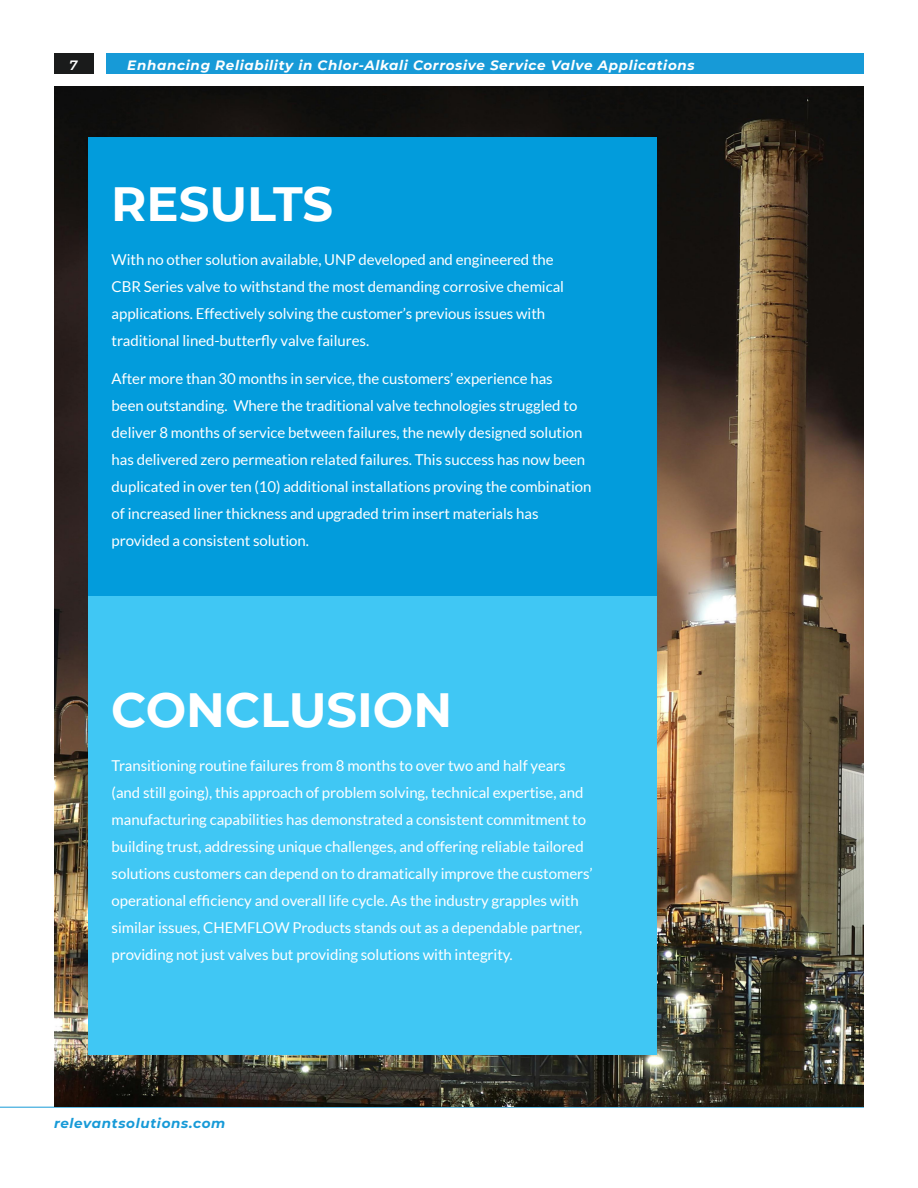
<style>
.page{position:relative;width:918px;height:1188px;background:#fff}
.page>*{position:absolute;margin:0;border:0;box-sizing:border-box;transform-origin:0 0}
.Page_Number{font:700 48px "Montserrat";color:#fff}
.t1{font:15px/27px "Lato";letter-spacing:-.005em;color:#fff}
.t2{font:italic 700 13.5px "Montserrat";letter-spacing:.05em;color:#fff}
.t3{font:italic 700 13.5px "Montserrat";letter-spacing:.05em;color:#179ad7}
.t4{font:italic 600 13.5px "Montserrat";color:#fff}
</style>
<div class="page">
<hr style="left:0;top:1107px;width:864px;height:1px;background:#179ad7">
<div style="left:106px;top:54px;width:758px;height:20px;background:#179ad7"></div>
<div style="left:54px;top:54px;width:40px;height:20px;background:#1a1b1b"></div>
<img style="left:54px;top:86px;width:810px;height:1021px">
<div style="left:88px;top:137px;width:568px;height:459px;background:#029cdc"></div>
<div style="left:88px;top:596px;width:568px;height:459px;background:#40c7f4"></div>
<p class="t4" style="left:69px;top:55px;width:10px">7</p>
<p class="t2" style="left:127px;top:55px;width:569px">Enhancing Reliability in Chlor-Alkali Corrosive Service Valve Applications</p>
<p class="Page_Number" style="left:111px;top:169px;width:223px">RESULTS</p>
<p class="t1" style="left:112px;top:246px;width:454px">With no other solution available, UNP developed and engineered the CBR Series valve to withstand the most demanding corrosive chemical applications. Effectively solving the customer’s previous issues with traditional lined-butterfly valve failures.</p>
<p class="t1" style="left:112px;top:364px;width:481px">After more than 30 months in service, the customers’ experience has<br>been outstanding. Where the traditional valve technologies struggled to deliver 8 months of service between failures, the newly designed solution has delivered zero permeation related failures. This success has now been duplicated in over ten (10) additional installations proving the combination of increased liner thickness and upgraded trim insert materials has provided a consistent solution.</p>
<p class="Page_Number" style="left:111px;top:675px;width:342px">CONCLUSION</p>
<p class="t1" style="left:112px;top:752px;width:483px">Transitioning routine failures from 8 months to over two and half years (and still going), this approach of problem solving, technical expertise, and manufacturing capabilities has demonstrated a consistent commitment to building trust, addressing unique challenges, and offering reliable tailored solutions customers can depend on to dramatically improve the customers’ operational efficiency and overall life cycle. As the industry grapples with similar issues, CHEMFLOW Products stands out as a dependable partner, providing not just valves but providing solutions with integrity.</p>
<p class="t3" style="left:54px;top:1114px;width:173px">relevantsolutions.com</p>
</div>
